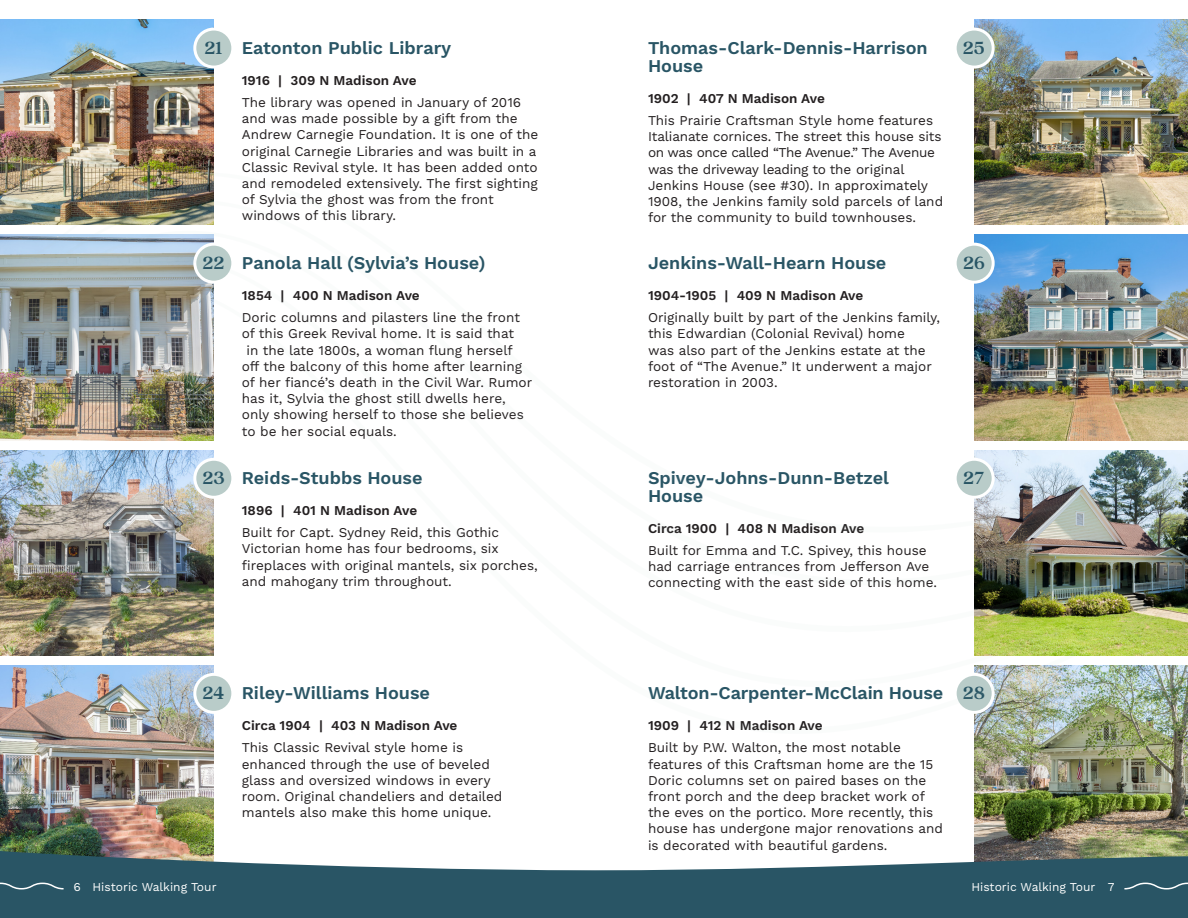
<style>
.page{position:relative;width:1188px;height:918px;background:#fff}
.page>*{position:absolute;margin:0;border:0;box-sizing:border-box;transform-origin:0 0}
._01__House_Numbers{font:700 19.5px "Quincy CF";color:#295565}
._02__House_Name{font:600 18px/18px "Work Sans";color:#295565}
._04__House_Descripti{font:13.5px/16.2px "Work Sans";color:#231f20}
._03__House_Year___Ad{font:600 13.5px "Work Sans";color:#231f20}
._07__L_Page_Footer{font:12px "Work Sans";color:#fff}
._08__R_Page_Footer{font:12px "Work Sans";color:#fff}
._06__L_Page_Number{font:12px "Work Sans";color:#fff}
._05__R_Page_Numbers{font:12px "Work Sans";color:#fff}
</style>
<div class="page">
<img style="left:0;top:754px;width:214px;height:94px">
<img style="left:0;top:20px;width:214px;height:131px">
<img style="left:974px;top:20px;width:214px;height:131px">
<img style="left:974px;top:754px;width:214px;height:94px">
<div style="left:955px;top:29px;width:38px;height:38px;background:#b9ccc9;border-radius:50%"></div>
<div style="left:954px;top:28px;width:41px;height:41px;border:3px solid #fff;border-radius:50%"></div>
<div style="left:195px;top:29px;width:38px;height:38px;background:#b9ccc9;border-radius:50%"></div>
<div style="left:193px;top:28px;width:41px;height:41px;border:3px solid #fff;border-radius:50%"></div>
<svg style="left:0;top:848px;width:1188px;height:70px;fill:#295565"></svg>
<svg style="left:1123px;top:882px;width:65px;height:8px"></svg>
<svg style="left:0;top:882px;width:65px;height:8px"></svg>
<img style="left:0;top:151px;width:1188px;height:44px">
<img style="left:0;top:195px;width:1188px;height:22px">
<img style="left:0;top:234px;width:1188px;height:520px">
<p class="_02__House_Name" style="left:242px;top:40px;width:211px">Eatonton Public Library</p>
<p class="_02__House_Name" style="left:648px;top:40px;width:281px">Thomas-Clark-Dennis-Harrison<br>House</p>
<p class="_01__House_Numbers" style="left:205px;top:34px;width:19px">21</p>
<p class="_01__House_Numbers" style="left:963px;top:34px;width:23px">25</p>
<p class="_03__House_Year___Ad" style="left:242px;top:72px;width:176px">1916 | 309 N Madison Ave</p>
<p class="_04__House_Descripti" style="left:242px;top:95px;width:298px">The library was opened in January of 2016 and was made possible by a gift from the Andrew Carnegie Foundation. It is one of the original Carnegie Libraries and was built in a Classic Revival style. It has been added onto and remodeled extensively. The first sighting of Sylvia the ghost was from the front windows of this library.</p>
<p class="_03__House_Year___Ad" style="left:648px;top:90px;width:178px">1902 | 407 N Madison Ave</p>
<p class="_04__House_Descripti" style="left:648px;top:113px;width:297px">This Prairie Craftsman Style home features Italianate cornices. The street this house sits on was once called “The Avenue.” The Avenue was the driveway leading to the original Jenkins House (see #30). In approximately 1908, the Jenkins family sold parcels of land for the community to build townhouses.</p>
<p class="_01__House_Numbers" style="left:203px;top:249px;width:24px">22</p>
<p class="_02__House_Name" style="left:242px;top:255px;width:245px">Panola Hall (Sylvia’s House)</p>
<p class="_02__House_Name" style="left:648px;top:255px;width:240px">Jenkins-Wall-Hearn House</p>
<p class="_01__House_Numbers" style="left:963px;top:249px;width:23px">26</p>
<p class="_03__House_Year___Ad" style="left:242px;top:287px;width:179px">1854 | 400 N Madison Ave</p>
<p class="_03__House_Year___Ad" style="left:648px;top:287px;width:217px">1904-1905 | 409 N Madison Ave</p>
<p class="_04__House_Descripti" style="left:242px;top:310px;width:280px">Doric columns and pilasters line the front</p>
<p class="_04__House_Descripti" style="left:242px;top:326px;width:274px">of this Greek Revival home. It is said that</p>
<p class="_04__House_Descripti" style="left:246px;top:342px;width:268px">in the late 1800s, a woman flung herself</p>
<p class="_04__House_Descripti" style="left:242px;top:359px;width:282px">off the balcony of this home after learning</p>
<p class="_04__House_Descripti" style="left:242px;top:375px;width:292px">of her fiancé’s death in the Civil War. Rumor</p>
<p class="_04__House_Descripti" style="left:242px;top:391px;width:265px">has it, Sylvia the ghost still dwells here,</p>
<p class="_04__House_Descripti" style="left:242px;top:407px;width:284px">only showing herself to those she believes</p>
<p class="_04__House_Descripti" style="left:242px;top:423px;width:157px">to be her social equals.</p>
<p class="_04__House_Descripti" style="left:648px;top:310px;width:294px">Originally built by part of the Jenkins family, this Edwardian (Colonial Revival) home<br>was also part of the Jenkins estate at the foot of “The Avenue.” It underwent a major restoration in 2003.</p>
<p class="_01__House_Numbers" style="left:202px;top:464px;width:24px">23</p>
<p class="_02__House_Name" style="left:242px;top:470px;width:182px">Reids-Stubbs House</p>
<p class="_02__House_Name" style="left:648px;top:470px;width:242px">Spivey-Johns-Dunn-Betzel<br>House</p>
<p class="_01__House_Numbers" style="left:963px;top:464px;width:23px">27</p>
<p class="_03__House_Year___Ad" style="left:242px;top:502px;width:177px">1896 | 401 N Madison Ave</p>
<p class="_04__House_Descripti" style="left:242px;top:525px;width:297px">Built for Capt. Sydney Reid, this Gothic Victorian home has four bedrooms, six fireplaces with original mantels, six porches, and mahogany trim throughout.</p>
<p class="_03__House_Year___Ad" style="left:648px;top:520px;width:218px">Circa 1900 | 408 N Madison Ave</p>
<p class="_04__House_Descripti" style="left:648px;top:543px;width:291px">Built for Emma and T.C. Spivey, this house had carriage entrances from Jefferson Ave connecting with the east side of this home.</p>
<p class="_01__House_Numbers" style="left:203px;top:680px;width:23px">24</p>
<p class="_02__House_Name" style="left:242px;top:685px;width:190px">Riley-Williams House</p>
<p class="_02__House_Name" style="left:648px;top:685px;width:297px">Walton-Carpenter-McClain House</p>
<p class="_01__House_Numbers" style="left:963px;top:680px;width:24px">28</p>
<p class="_03__House_Year___Ad" style="left:242px;top:718px;width:217px">Circa 1904 | 403 N Madison Ave</p>
<p class="_03__House_Year___Ad" style="left:648px;top:718px;width:176px">1909 | 412 N Madison Ave</p>
<p class="_04__House_Descripti" style="left:242px;top:740px;width:262px">This Classic Revival style home is enhanced through the use of beveled glass and oversized windows in every room. Original chandeliers and detailed mantels also make this home unique.</p>
<p class="_04__House_Descripti" style="left:648px;top:740px;width:296px">Built by P.W. Walton, the most notable features of this Craftsman home are the 15<br>Doric columns set on paired bases on the front porch and the deep bracket work of the eves on the portico. More recently, this house has undergone major renovations and is decorated with beautiful gardens.</p>
<p class="_06__L_Page_Number" style="left:74px;top:880px;width:9px">6</p>
<p class="_07__L_Page_Footer" style="left:92px;top:880px;width:126px">Historic Walking Tour</p>
<p class="_08__R_Page_Footer" style="left:971px;top:880px;width:126px">Historic Walking Tour</p>
<p class="_05__R_Page_Numbers" style="left:1108px;top:880px;width:8px">7</p>
</div>
